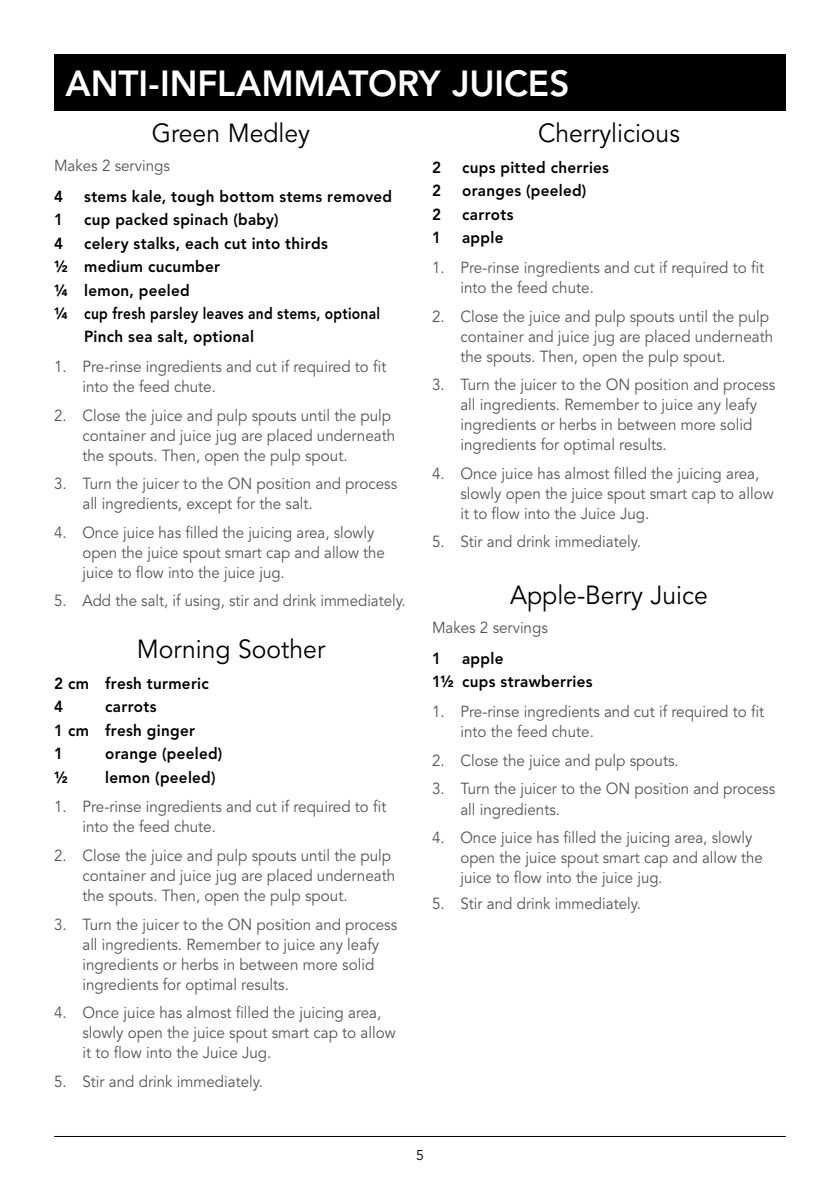
<style>
.page{position:relative;width:840px;height:1191px;background:#fff}
.page>*{position:absolute;margin:0;border:0;box-sizing:border-box;transform-origin:0 0}
.t1{font:800 36px "Avenir LT Std";letter-spacing:-.005em;color:#fff}
.t2{font:26px "Avenir LT Std";color:#000;scale:.95 1}
.t3{font:16px/20px "Avenir LT Std";color:#545555;scale:.95 1}
.t4{font:800 16px/23.4px "Avenir LT Std";letter-spacing:.02em;color:#000;scale:.95 1}
.t5{font:14px "Avenir LT Std";color:#000}
</style>
<div class="page">
<hr style="left:54px;top:1136px;width:731px;height:1px;background:#000">
<div style="left:54px;top:54px;width:731px;height:57px;background:#000"></div>
<h1 class="t1" style="left:65px;top:62px;width:505px">ANTI-INFLAMMATORY JUICES</h1>
<h2 class="t2" style="left:152px;top:118px;width:168px">Green Medley</h2>
<p class="t3" style="left:54px;top:156px;width:123px">Makes 2 servings</p>
<p class="t4" style="left:54px;top:184px;width:11px">4</p>
<p class="t4" style="left:84px;top:184px;width:325px">stems kale, tough bottom stems removed</p>
<p class="t4" style="left:54px;top:208px;width:11px">1</p>
<p class="t4" style="left:84px;top:208px;width:206px">cup packed spinach (baby)</p>
<p class="t4" style="left:54px;top:231px;width:11px">4</p>
<p class="t4" style="left:84px;top:231px;width:258px">celery stalks, each cut into thirds</p>
<p class="t4" style="left:54px;top:255px;width:176px">½ medium cucumber</p>
<p class="t4" style="left:54px;top:278px;width:144px">¼ lemon, peeled</p>
<p class="t4" style="left:54px;top:302px;width:344px">¼ cup fresh parsley leaves and stems, optional</p>
<p class="t4" style="left:84px;top:325px;width:180px">Pinch sea salt, optional</p>
<p class="t3" style="left:82px;top:357px;width:321px;text-indent:-28px">1. Pre-rinse ingredients and cut if required to fit into the feed chute.</p>
<p class="t3" style="left:82px;top:406px;width:330px;text-indent:-28px">2. Close the juice and pulp spouts until the pulp container and juice jug are placed underneath the spouts. Then, open the pulp spout.</p>
<p class="t3" style="left:82px;top:474px;width:332px;text-indent:-28px">3. Turn the juicer to the ON position and process all ingredients, except for the salt.</p>
<p class="t3" style="left:82px;top:523px;width:320px;text-indent:-28px">4. Once juice has filled the juicing area, slowly open the juice spout smart cap and allow the juice to flow into the juice jug.</p>
<p class="t3" style="left:54px;top:591px;width:371px">5. Add the salt, if using, stir and drink immediately.</p>
<h2 class="t2" style="left:137px;top:634px;width:200px">Morning Soother</h2>
<p class="t4" style="left:54px;top:671px;width:164px">2 cm fresh turmeric<br>4</p>
<p class="t4" style="left:54px;top:695px;width:150px;text-indent:51px">carrots<br>1 cm fresh ginger<br>1</p>
<p class="t4" style="left:105px;top:742px;width:125px">orange (peeled)</p>
<p class="t4" style="left:54px;top:765px;width:16px">½</p>
<p class="t4" style="left:105px;top:765px;width:118px">lemon (peeled)</p>
<p class="t3" style="left:82px;top:797px;width:321px;text-indent:-28px">1. Pre-rinse ingredients and cut if required to fit into the feed chute.</p>
<p class="t3" style="left:82px;top:846px;width:330px;text-indent:-28px">2. Close the juice and pulp spouts until the pulp container and juice jug are placed underneath the spouts. Then, open the pulp spout.</p>
<p class="t3" style="left:82px;top:914px;width:332px;text-indent:-28px">3. Turn the juicer to the ON position and process all ingredients. Remember to juice any leafy ingredients or herbs in between more solid ingredients for optimal results.</p>
<p class="t3" style="left:82px;top:1003px;width:331px;text-indent:-28px">4. Once juice has almost filled the juicing area, slowly open the juice spout smart cap to allow it to flow into the Juice Jug.</p>
<p class="t3" style="left:54px;top:1071px;width:221px">5. Stir and drink immediately.</p>
<h2 class="t2" style="left:537px;top:118px;width:151px">Cherrylicious</h2>
<p class="t4" style="left:432px;top:155px;width:11px">2</p>
<p class="t4" style="left:462px;top:155px;width:156px">cups pitted cherries</p>
<p class="t4" style="left:432px;top:179px;width:11px">2</p>
<p class="t4" style="left:462px;top:179px;width:132px">oranges (peeled)</p>
<p class="t4" style="left:432px;top:202px;width:11px">2</p>
<p class="t4" style="left:462px;top:202px;width:56px">carrots</p>
<p class="t4" style="left:432px;top:226px;width:11px">1</p>
<p class="t4" style="left:462px;top:226px;width:45px">apple</p>
<p class="t3" style="left:460px;top:258px;width:321px;text-indent:-28px">1. Pre-rinse ingredients and cut if required to fit into the feed chute.</p>
<p class="t3" style="left:460px;top:306px;width:330px;text-indent:-28px">2. Close the juice and pulp spouts until the pulp container and juice jug are placed underneath the spouts. Then, open the pulp spout.</p>
<p class="t3" style="left:460px;top:375px;width:332px;text-indent:-28px">3. Turn the juicer to the ON position and process all ingredients. Remember to juice any leafy ingredients or herbs in between more solid ingredients for optimal results.</p>
<p class="t3" style="left:460px;top:463px;width:331px;text-indent:-28px">4. Once juice has almost filled the juicing area, slowly open the juice spout smart cap to allow it to flow into the Juice Jug.</p>
<p class="t3" style="left:432px;top:532px;width:221px">5. Stir and drink immediately.</p>
<h2 class="t2" style="left:510px;top:580px;width:209px">Apple-Berry Juice</h2>
<p class="t3" style="left:432px;top:618px;width:123px">Makes 2 servings</p>
<p class="t4" style="left:432px;top:647px;width:11px">1</p>
<p class="t4" style="left:432px;top:647px;width:170px;text-indent:30px">apple<br>1½ cups strawberries</p>
<p class="t3" style="left:460px;top:702px;width:321px;text-indent:-28px">1. Pre-rinse ingredients and cut if required to fit into the feed chute.</p>
<p class="t3" style="left:432px;top:751px;width:261px">2. Close the juice and pulp spouts.</p>
<p class="t3" style="left:460px;top:779px;width:332px;text-indent:-28px">3. Turn the juicer to the ON position and process all ingredients.</p>
<p class="t3" style="left:460px;top:828px;width:320px;text-indent:-28px">4. Once juice has filled the juicing area, slowly open the juice spout smart cap and allow the juice to flow into the juice jug.</p>
<p class="t3" style="left:432px;top:893px;width:221px">5. Stir and drink immediately.</p>
<p class="t5" style="left:416px;top:1146px;width:9px">5</p>
</div>
